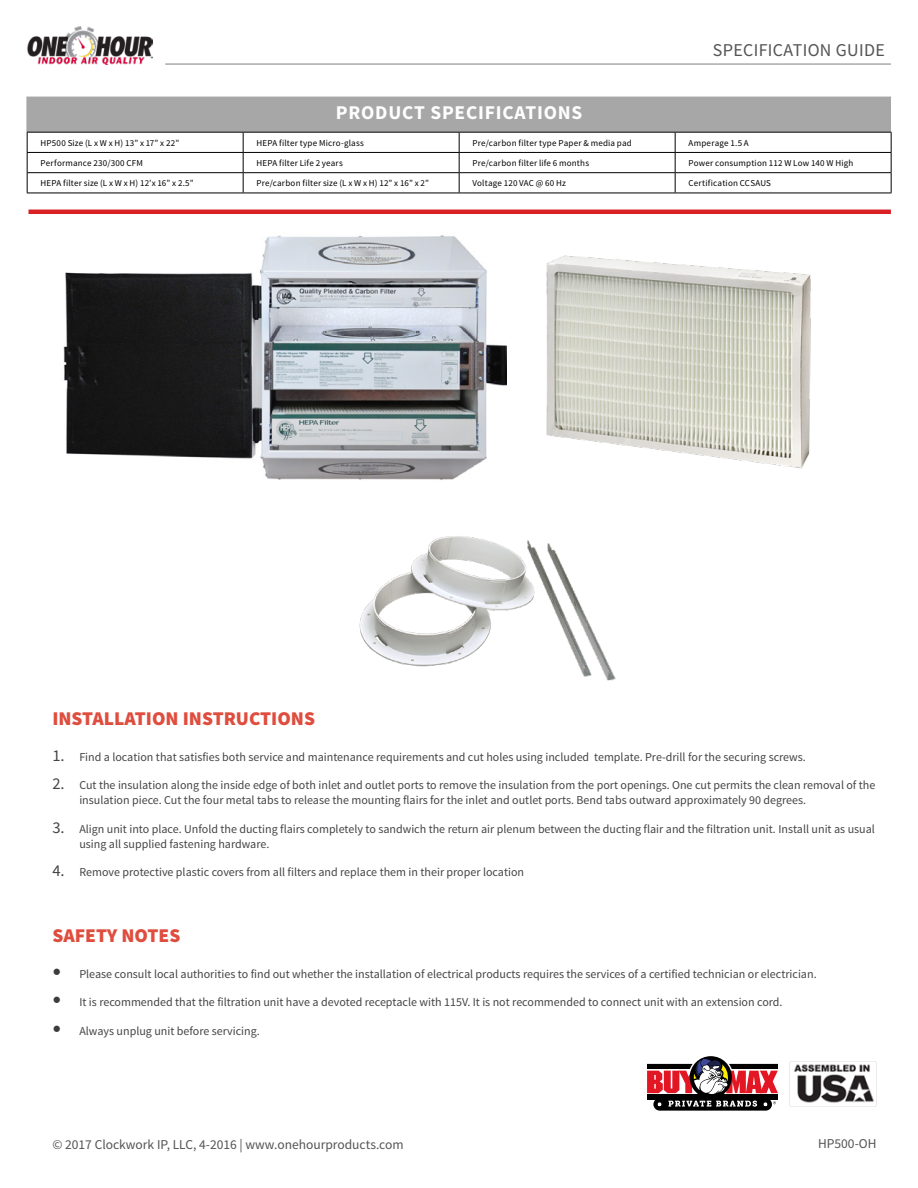
<style>
.page{position:relative;width:918px;height:1188px;background:#fff}
.page>*{position:absolute;margin:0;border:0;box-sizing:border-box;transform-origin:0 0}
.t1{font:900 19.5px "Source Sans Pro";color:#df4d3e}
.t2{font:700 19.5px "Source Sans Pro";letter-spacing:.04em;color:#fff}
.t3{font:18px "Source Sans Pro";letter-spacing:.02em;color:#545355}
.t4{font:13.5px "Source Sans Pro";color:#545355}
.t5{font:12px/15px "Source Sans Pro";color:#454444}
.t6{font:9px "Source Sans Pro";letter-spacing:.02em;color:#000}
.s1{font-size:16.5px}
.s2{font-family:"Avenir Next";font-size:17.7px;color:#3c3c3b}
</style>
<div class="page">
<div style="left:647px;top:1095px;width:131px;height:5px;background:#000"></div>
<div style="left:690px;top:1056px;width:42px;height:42px;background:#000;border-radius:50%"></div>
<svg style="left:647px;top:1059px;width:131px;height:36px"></svg>
<div style="left:653px;top:1098px;width:119px;height:13px;background:#000;border-radius:6px"></div>
<svg style="left:668px;top:1101px;width:89px;height:6px"></svg>
<img style="left:789px;top:1061px;width:88px;height:46px">
<hr style="left:165px;top:63px;width:726px;height:2px;background:#aaa">
<div style="left:27px;top:97px;width:864px;height:35px;background:#a7a7a7"></div>
<hr style="left:26px;top:97px;width:217px;height:1px;background:#a7a7a7">
<hr style="left:26px;top:98px;width:2px;height:34px;background:#a7a7a7">
<hr style="left:27px;top:132px;width:216px;height:1px;background:#000">
<hr style="left:243px;top:132px;width:216px;height:1px;background:#000">
<hr style="left:459px;top:132px;width:216px;height:1px;background:#000">
<hr style="left:675px;top:132px;width:217px;height:1px;background:#000">
<hr style="left:27px;top:152px;width:216px;height:1px;background:#000">
<hr style="left:243px;top:152px;width:216px;height:1px;background:#000">
<hr style="left:459px;top:152px;width:216px;height:1px;background:#000">
<hr style="left:675px;top:152px;width:217px;height:1px;background:#000">
<hr style="left:27px;top:172px;width:216px;height:1px;background:#000">
<svg style="left:27px;top:133px;width:1px;height:60px"></svg>
<hr style="left:243px;top:172px;width:216px;height:1px;background:#000">
<svg style="left:243px;top:133px;width:1px;height:60px"></svg>
<hr style="left:459px;top:172px;width:216px;height:1px;background:#000">
<svg style="left:459px;top:133px;width:1px;height:60px"></svg>
<hr style="left:675px;top:172px;width:217px;height:1px;background:#000">
<svg style="left:675px;top:133px;width:1px;height:60px"></svg>
<svg style="left:891px;top:133px;width:1px;height:60px"></svg>
<hr style="left:27px;top:193px;width:216px;height:1px;background:#000">
<hr style="left:243px;top:193px;width:216px;height:1px;background:#000">
<hr style="left:459px;top:193px;width:216px;height:1px;background:#000">
<hr style="left:675px;top:193px;width:217px;height:1px;background:#000">
<hr style="left:28px;top:210px;width:863px;height:4px;background:#d92125">
<img style="left:359px;top:536px;width:257px;height:145px">
<img style="left:63px;top:235px;width:443px;height:245px">
<img style="left:546px;top:255px;width:265px;height:214px">
<img style="left:27px;top:27px;width:126px;height:37px">
<h1 class="t2" style="left:336px;top:100px;width:248px">PRODUCT SPECIFICATIONS</h1>
<h2 class="t3" style="left:713px;top:39px;width:173px">SPECIFICATION GUIDE</h2>
<p class="t6" style="left:41px;top:137px;width:140px">HP500 Size (L x W x H) 13” x 17” x 22”</p>
<p class="t6" style="left:257px;top:137px;width:109px">HEPA filter type Micro-glass</p>
<p class="t6" style="left:473px;top:137px;width:161px">Pre/carbon filter type Paper &amp; media pad</p>
<p class="t6" style="left:689px;top:137px;width:62px">Amperage 1.5 A</p>
<p class="t6" style="left:41px;top:157px;width:104px">Performance 230/300 CFM</p>
<p class="t6" style="left:257px;top:157px;width:88px">HEPA filter Life 2 years</p>
<p class="t6" style="left:473px;top:157px;width:118px">Pre/carbon filter life 6 months</p>
<p class="t6" style="left:689px;top:157px;width:166px">Power consumption 112 W Low 140 W High</p>
<p class="t6" style="left:41px;top:178px;width:154px">HEPA filter size (L x W x H) 12’x 16” x 2.5”</p>
<p class="t6" style="left:257px;top:178px;width:174px">Pre/carbon filter size (L x W x H) 12” x 16” x 2”</p>
<p class="t6" style="left:473px;top:178px;width:95px">Voltage 120 VAC @ 60 Hz</p>
<p class="t6" style="left:689px;top:178px;width:84px">Certification CCSAUS</p>
<h1 class="t1" style="left:52px;top:706px;width:264px">INSTALLATION INSTRUCTIONS</h1>
<p class="t5" style="left:52px;top:749px;width:755px"><span class="s1">1.</span> Find a location that satisfies both service and maintenance requirements and cut holes using included template. Pre-drill for the securing screws.</p>
<p class="t5" style="left:79px;top:778px;width:798px;text-indent:-27px"><span class="s1">2.</span> Cut the insulation along the inside edge of both inlet and outlet ports to remove the insulation from the port openings. One cut permits the clean removal of the insulation piece. Cut the four metal tabs to release the mounting flairs for the inlet and outlet ports. Bend tabs outward approximately 90 degrees.</p>
<p class="t5" style="left:79px;top:821px;width:797px;text-indent:-27px"><span class="s1">3.</span> Align unit into place. Unfold the ducting flairs completely to sandwich the return air plenum between the ducting flair and the filtration unit. Install unit as usual using all supplied fastening hardware.</p>
<p class="t5" style="left:52px;top:865px;width:473px"><span class="s1">4.</span> Remove protective plastic covers from all filters and replace them in their proper location</p>
<h1 class="t1" style="left:52px;top:923px;width:130px">SAFETY NOTES</h1>
<p class="t5" style="left:52px;top:966px;width:766px"><span class="s2">•</span> Please consult local authorities to find out whether the installation of electrical products requires the services of a certified technician or electrician.</p>
<p class="t5" style="left:52px;top:995px;width:732px"><span class="s2">•</span> It is recommended that the filtration unit have a devoted receptacle with 115V. It is not recommended to connect unit with an extension cord.</p>
<p class="t5" style="left:52px;top:1023px;width:209px"><span class="s2">•</span> Always unplug unit before servicing.</p>
<p class="t4" style="left:52px;top:1136px;width:353px">© 2017 Clockwork IP, LLC, 4-2016 | www.onehourproducts.com</p>
<p class="t4" style="left:818px;top:1135px;width:60px">HP500-OH</p>
</div>
